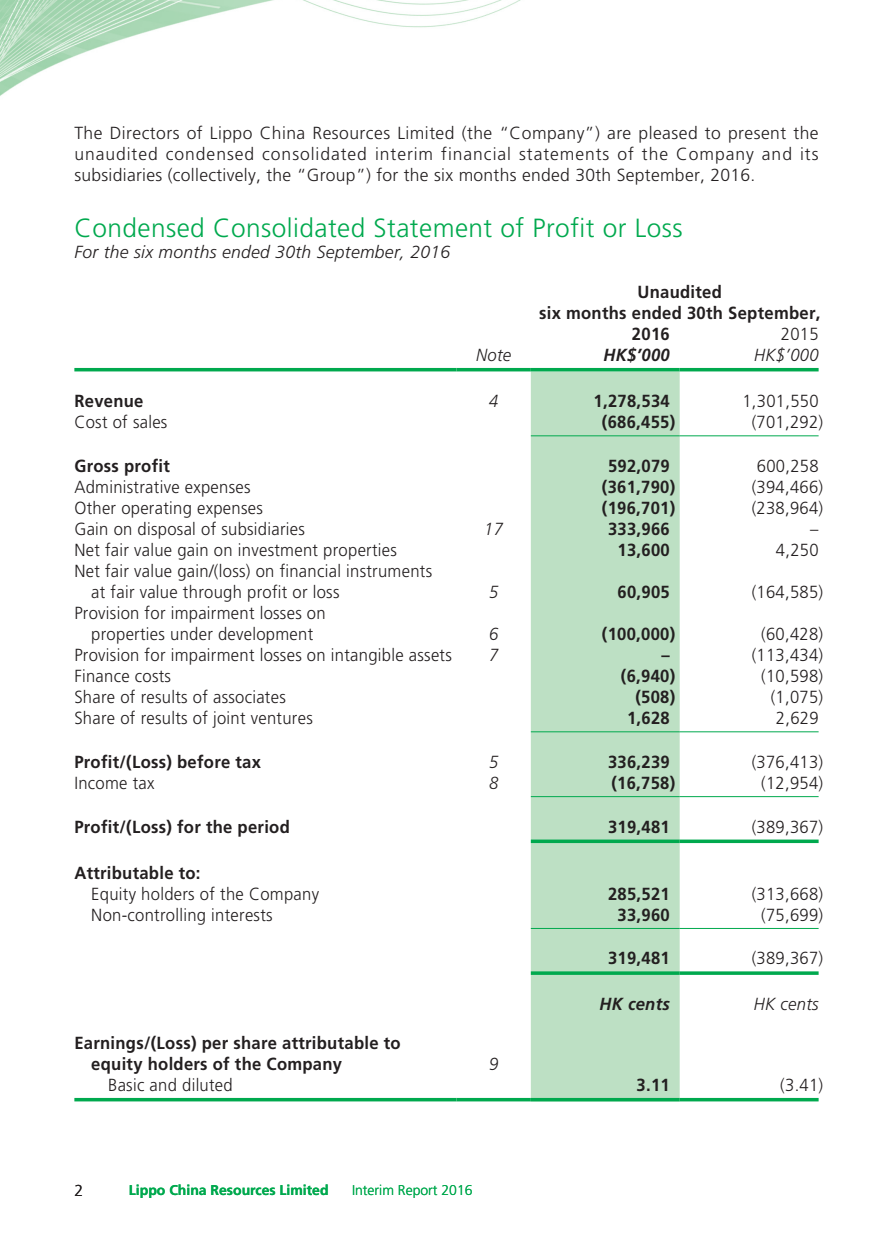
<style>
.page{position:relative;width:893px;height:1241px;background:#fff}
.page>*{position:absolute;margin:0;border:0;box-sizing:border-box;transform-origin:0 0}
._01_H1{font:300 26.25px "Frutiger LT Std";letter-spacing:.015em;color:#00a94e}
._50_Table_txt{font:300 17.5px "Frutiger LT Std";letter-spacing:.015em;color:#231f20;scale:.95 1}
._50_Table_txt-2{font:700 17.5px "Frutiger LT Std";letter-spacing:.015em;color:#231f20;scale:.95 1}
._00_txt{font:300 17.5px/21px "Frutiger LT Std";letter-spacing:.015em;color:#231f20;text-align:justify}
._00_txt-2{font:italic 300 17.5px "Frutiger LT Std";letter-spacing:.015em;color:#231f20}
._50_Table_txt-3{font:italic 300 17.5px "Frutiger LT Std";letter-spacing:.015em;color:#231f20;scale:.95 1}
._50_Table_txt-4{font:italic 700 17.5px "Frutiger LT Std";letter-spacing:.015em;color:#231f20;scale:.95 1}
.t1{font:300 15.92px "Frutiger LT Std";color:#231f20}
.t2{font:700 14.17px "Frutiger LT Std";color:#00a94e}
.t3{font:300 14.17px "Frutiger LT Std";color:#00a94e}
</style>
<div class="page">
<img style="left:0;top:0;width:819px;height:1102px">
<div style="left:531px;top:371px;width:149px;height:726px;background:#bde0c4"></div>
<hr style="left:74px;top:368px;width:382px;height:3px;background:#00a94e">
<hr style="left:456px;top:368px;width:75px;height:3px;background:#00a94e">
<hr style="left:531px;top:368px;width:149px;height:3px;background:#00a94e">
<hr style="left:680px;top:368px;width:138px;height:3px;background:#00a94e">
<hr style="left:531px;top:435px;width:149px;height:1px;background:#00a94e">
<hr style="left:680px;top:435px;width:138px;height:1px;background:#00a94e">
<hr style="left:531px;top:731px;width:149px;height:1px;background:#00a94e">
<hr style="left:680px;top:731px;width:138px;height:1px;background:#00a94e">
<hr style="left:531px;top:796px;width:149px;height:1px;background:#00a94e">
<hr style="left:680px;top:796px;width:138px;height:1px;background:#00a94e">
<hr style="left:531px;top:839px;width:149px;height:3px;background:#00a94e">
<hr style="left:680px;top:839px;width:138px;height:3px;background:#00a94e">
<hr style="left:531px;top:927px;width:149px;height:1px;background:#00a94e">
<hr style="left:680px;top:927px;width:138px;height:1px;background:#00a94e">
<hr style="left:531px;top:971px;width:149px;height:3px;background:#00a94e">
<hr style="left:680px;top:971px;width:138px;height:3px;background:#00a94e">
<svg style="left:74px;top:1097px;width:382px;height:4px;fill:#00a94e"></svg>
<svg style="left:456px;top:1097px;width:75px;height:4px"></svg>
<svg style="left:531px;top:1097px;width:149px;height:4px"></svg>
<svg style="left:680px;top:1097px;width:138px;height:4px"></svg>
<p class="_00_txt" style="left:74px;top:122px;width:746px">The Directors of Lippo China Resources Limited (the “Company”) are pleased to present the unaudited condensed consolidated interim financial statements of the Company and its subsidiaries (collectively, the “Group”) for the six months ended 30th September, 2016.</p>
<p class="_01_H1" style="left:74px;top:213px;width:610px">Condensed Consolidated Statement of Profit or Loss</p>
<p class="_00_txt-2" style="left:74px;top:241px;width:377px">For the six months ended 30th September, 2016</p>
<p class="_50_Table_txt-2" style="left:637px;top:281px;width:90px">Unaudited</p>
<p class="_50_Table_txt-2" style="left:539px;top:302px;width:298px">six months ended 30th September,</p>
<p class="_50_Table_txt-2" style="left:632px;top:323px;width:41px">2016</p>
<p class="_50_Table_txt" style="left:781px;top:324px;width:41px">2015</p>
<p class="_50_Table_txt-3" style="left:476px;top:345px;width:38px">Note</p>
<p class="_50_Table_txt-4" style="left:603px;top:344px;width:71px">HK$’000</p>
<p class="_50_Table_txt-3" style="left:754px;top:345px;width:69px">HK$’000</p>
<p class="_50_Table_txt-2" style="left:74px;top:390px;width:74px">Revenue</p>
<p class="_50_Table_txt-3" style="left:489px;top:391px;width:11px">4</p>
<p class="_50_Table_txt-2" style="left:593px;top:390px;width:82px">1,278,534</p>
<p class="_50_Table_txt" style="left:742px;top:391px;width:82px">1,301,550</p>
<p class="_50_Table_txt" style="left:74px;top:412px;width:99px">Cost of sales</p>
<p class="_50_Table_txt-2" style="left:602px;top:411px;width:79px">(686,455)</p>
<p class="_50_Table_txt" style="left:752px;top:412px;width:77px">(701,292)</p>
<p class="_50_Table_txt-2" style="left:74px;top:455px;width:102px">Gross profit</p>
<p class="_50_Table_txt-2" style="left:608px;top:455px;width:67px">592,079</p>
<p class="_50_Table_txt" style="left:757px;top:456px;width:67px">600,258</p>
<p class="_50_Table_txt" style="left:74px;top:477px;width:187px">Administrative expenses</p>
<p class="_50_Table_txt-2" style="left:602px;top:476px;width:79px">(361,790)</p>
<p class="_50_Table_txt" style="left:752px;top:477px;width:77px">(394,466)</p>
<p class="_50_Table_txt" style="left:74px;top:498px;width:200px">Other operating expenses</p>
<p class="_50_Table_txt-2" style="left:602px;top:497px;width:79px">(196,701)</p>
<p class="_50_Table_txt" style="left:752px;top:498px;width:77px">(238,964)</p>
<p class="_50_Table_txt" style="left:74px;top:519px;width:244px">Gain on disposal of subsidiaries</p>
<p class="_50_Table_txt-3" style="left:484px;top:518px;width:21px">17</p>
<p class="_50_Table_txt-2" style="left:608px;top:518px;width:67px">333,966</p>
<p class="_50_Table_txt" style="left:810px;top:519px;width:10px">–</p>
<p class="_50_Table_txt" style="left:74px;top:540px;width:341px">Net fair value gain on investment properties</p>
<p class="_50_Table_txt-2" style="left:617px;top:539px;width:57px">13,600</p>
<p class="_50_Table_txt" style="left:776px;top:540px;width:46px">4,250</p>
<p class="_50_Table_txt" style="left:74px;top:561px;width:378px">Net fair value gain/(loss) on financial instruments</p>
<p class="_50_Table_txt" style="left:91px;top:582px;width:263px">at fair value through profit or loss</p>
<p class="_50_Table_txt-3" style="left:489px;top:581px;width:11px">5</p>
<p class="_50_Table_txt-2" style="left:617px;top:581px;width:57px">60,905</p>
<p class="_50_Table_txt" style="left:752px;top:582px;width:77px">(164,585)</p>
<p class="_50_Table_txt" style="left:74px;top:603px;width:266px">Provision for impairment losses on</p>
<p class="_50_Table_txt" style="left:91px;top:624px;width:235px">properties under development</p>
<p class="_50_Table_txt-3" style="left:489px;top:623px;width:11px">6</p>
<p class="_50_Table_txt-2" style="left:602px;top:623px;width:79px">(100,000)</p>
<p class="_50_Table_txt" style="left:761px;top:624px;width:67px">(60,428)</p>
<p class="_50_Table_txt" style="left:74px;top:645px;width:399px">Provision for impairment losses on intangible assets</p>
<p class="_50_Table_txt-3" style="left:489px;top:644px;width:11px">7</p>
<p class="_50_Table_txt-2" style="left:661px;top:644px;width:10px">–</p>
<p class="_50_Table_txt" style="left:752px;top:645px;width:77px">(113,434)</p>
<p class="_50_Table_txt" style="left:74px;top:666px;width:103px">Finance costs</p>
<p class="_50_Table_txt-2" style="left:621px;top:665px;width:59px">(6,940)</p>
<p class="_50_Table_txt" style="left:761px;top:666px;width:67px">(10,598)</p>
<p class="_50_Table_txt" style="left:74px;top:687px;width:224px">Share of results of associates</p>
<p class="_50_Table_txt-2" style="left:635px;top:686px;width:44px">(508)</p>
<p class="_50_Table_txt" style="left:771px;top:687px;width:57px">(1,075)</p>
<p class="_50_Table_txt" style="left:74px;top:708px;width:252px">Share of results of joint ventures</p>
<p class="_50_Table_txt-2" style="left:627px;top:707px;width:46px">1,628</p>
<p class="_50_Table_txt" style="left:776px;top:708px;width:46px">2,629</p>
<p class="_50_Table_txt-2" style="left:74px;top:751px;width:198px">Profit/(Loss) before tax</p>
<p class="_50_Table_txt-3" style="left:489px;top:751px;width:11px">5</p>
<p class="_50_Table_txt-2" style="left:608px;top:751px;width:67px">336,239</p>
<p class="_50_Table_txt" style="left:752px;top:751px;width:77px">(376,413)</p>
<p class="_50_Table_txt" style="left:74px;top:772px;width:86px">Income tax</p>
<p class="_50_Table_txt-3" style="left:489px;top:772px;width:11px">8</p>
<p class="_50_Table_txt-2" style="left:611px;top:772px;width:69px">(16,758)</p>
<p class="_50_Table_txt" style="left:761px;top:772px;width:67px">(12,954)</p>
<p class="_50_Table_txt-2" style="left:74px;top:816px;width:228px">Profit/(Loss) for the period</p>
<p class="_50_Table_txt-2" style="left:608px;top:816px;width:67px">319,481</p>
<p class="_50_Table_txt" style="left:752px;top:816px;width:77px">(389,367)</p>
<p class="_50_Table_txt-2" style="left:74px;top:862px;width:134px">Attributable to:</p>
<p class="_50_Table_txt" style="left:91px;top:883px;width:241px">Equity holders of the Company</p>
<p class="_50_Table_txt-2" style="left:608px;top:883px;width:67px">285,521</p>
<p class="_50_Table_txt" style="left:752px;top:883px;width:77px">(313,668)</p>
<p class="_50_Table_txt" style="left:91px;top:904px;width:192px">Non-controlling interests</p>
<p class="_50_Table_txt-2" style="left:617px;top:904px;width:57px">33,960</p>
<p class="_50_Table_txt" style="left:761px;top:904px;width:67px">(75,699)</p>
<p class="_50_Table_txt-2" style="left:608px;top:947px;width:67px">319,481</p>
<p class="_50_Table_txt" style="left:752px;top:948px;width:77px">(389,367)</p>
<p class="_50_Table_txt-4" style="left:599px;top:993px;width:76px">HK cents</p>
<p class="_50_Table_txt-3" style="left:754px;top:994px;width:70px">HK cents</p>
<p class="_50_Table_txt-2" style="left:74px;top:1032px;width:345px">Earnings/(Loss) per share attributable to</p>
<p class="_50_Table_txt-2" style="left:91px;top:1053px;width:266px">equity holders of the Company</p>
<p class="_50_Table_txt-3" style="left:489px;top:1053px;width:11px">9</p>
<p class="_50_Table_txt" style="left:108px;top:1074px;width:133px">Basic and diluted</p>
<p class="_50_Table_txt-2" style="left:636px;top:1074px;width:36px">3.11</p>
<p class="_50_Table_txt" style="left:780px;top:1074px;width:47px">(3.41)</p>
<p class="t1" style="left:74px;top:1180px;width:10px">2</p>
<p class="t2" style="left:129px;top:1181px;width:201px">Lippo China Resources Limited</p>
<p class="t3" style="left:352px;top:1181px;width:122px">Interim Report 2016</p>
</div>
